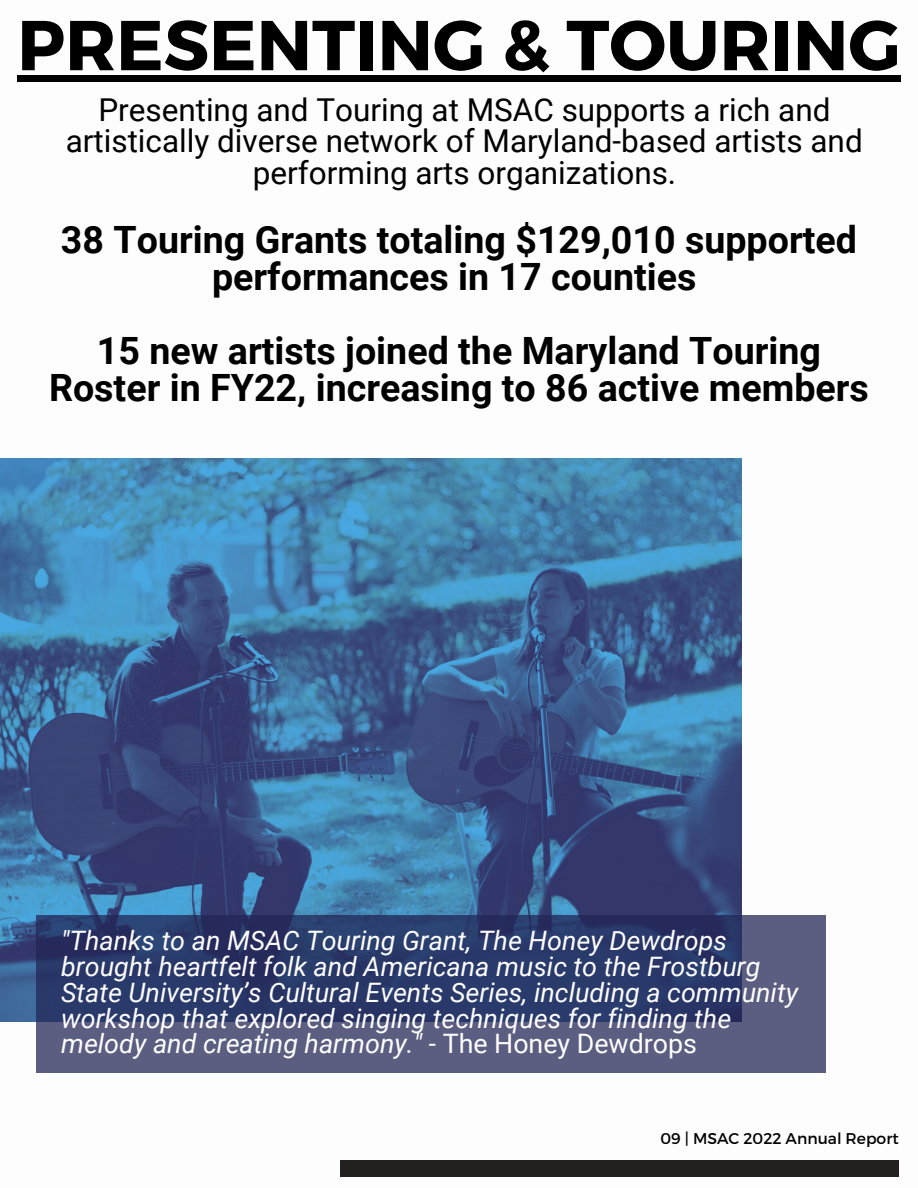
<style>
.page{position:relative;width:918px;height:1188px;background:#fff}
.page>*{position:absolute;margin:0;border:0;box-sizing:border-box;transform-origin:0 0}
.t1{font:700 70.5px "Montserrat";color:#000}
.t2{font:700 37.65px/37.2px "Roboto";color:#000;text-align:center}
.t3{font:31.5px/31.5px "Roboto";color:#000;text-align:center}
.t4{font:italic 26.85px/25.8px "Roboto";color:#fefdfd}
.t5{font:15.6px "Montserrat";color:#000}
.s1{font-style:normal}
</style>
<div class="page">
<div style="left:340px;top:1160px;width:559px;height:17px;background:#242020"></div>
<img style="left:0;top:458px;width:742px;height:564px">
<svg style="left:36px;top:915px;width:790px;height:158px;background:#3c4671"></svg>
<div style="left:17px;top:75px;width:884px;height:6px;background:#000"></div>
<h1 class="t1" style="left:17px;top:-1px;width:885px">PRESENTING &amp; TOURING</h1>
<p class="t3" style="left:66px;top:94px;width:798px">Presenting and Touring at MSAC supports a rich and artistically diverse network of Maryland-based artists and performing arts organizations.</p>
<h2 class="t2" style="left:61px;top:221px;width:798px">38 Touring Grants totaling $129,010 supported performances in 17 counties</h2>
<h2 class="t2" style="left:49px;top:333px;width:821px">15 new artists joined the Maryland Touring<br>Roster in FY22, increasing to 86 active members</h2>
<p class="t4" style="left:61px;top:928px;width:738px">"Thanks to an MSAC Touring Grant, The Honey Dewdrops brought heartfelt folk and Americana music to the Frostburg State University’s Cultural Events Series, including a community workshop that explored singing techniques for finding the melody and creating harmony." - <span class="s1">The Honey Dewdrops</span></p>
<p class="t5" style="left:661px;top:1128px;width:240px">09 | MSAC 2022 Annual Report</p>
</div>
